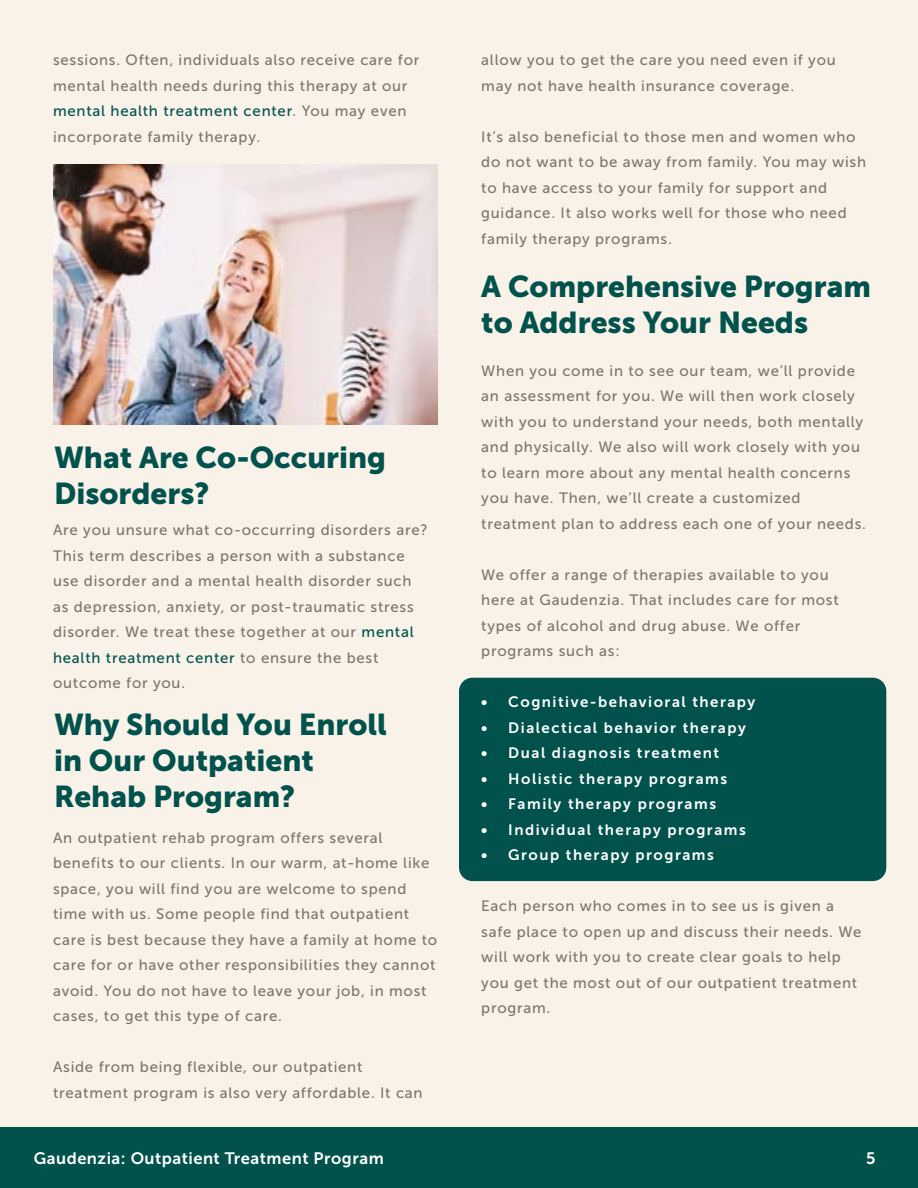
<style>
.page{position:relative;width:918px;height:1188px;background:#fff}
.page>*{position:absolute;margin:0;border:0;box-sizing:border-box;transform-origin:0 0}
.t1{font:30px/36px "Museo Sans 900";color:#01524d}
.t2{font:16.5px "Museo Sans 700";letter-spacing:.03em;color:#fff}
.t3{font:15px/25.5px "Museo Sans 500";letter-spacing:.05em;color:#7c766b}
.t4{font:15px "Museo Sans 700";letter-spacing:.1em;color:#fff}
.s1{color:#01524d}
</style>
<div class="page">
<div style="left:0;top:0;width:918px;height:1150px;background:#f8f2e8"></div>
<div style="left:0;top:1128px;width:918px;height:60px;background:#01524d"></div>
<img style="left:53px;top:165px;width:384px;height:260px">
<div style="left:459px;top:678px;width:427px;height:203px;background:#01524d;border-radius:14px"></div>
<p class="t3" style="left:53px;top:47px;width:368px">sessions. Often, individuals also receive care for mental health needs during this therapy at our <span class="s1">mental health treatment center</span>. You may even incorporate family therapy.</p>
<h1 class="t1" style="left:54px;top:439px;width:334px">What Are Co-Occuring<br>Disorders?</h1>
<p class="t3" style="left:53px;top:517px;width:376px">Are you unsure what co-occurring disorders are?<br>This term describes a person with a substance use disorder and a mental health disorder such as depression, anxiety, or post-traumatic stress disorder. We treat these together at our <span class="s1">mental health treatment center</span> to ensure the best outcome for you.</p>
<h1 class="t1" style="left:54px;top:707px;width:334px">Why Should You Enroll in Our Outpatient<br>Rehab Program?</h1>
<p class="t3" style="left:53px;top:825px;width:386px">An outpatient rehab program offers several benefits to our clients. In our warm, at-home like space, you will find you are welcome to spend time with us. Some people find that outpatient care is best because they have a family at home to care for or have other responsibilities they cannot avoid. You do not have to leave your job, in most cases, to get this type of care.</p>
<p class="t3" style="left:53px;top:1054px;width:371px">Aside from being flexible, our outpatient treatment program is also very affordable. It can</p>
<p class="t3" style="left:481px;top:47px;width:356px">allow you to get the care you need even if you may not have health insurance coverage.</p>
<p class="t3" style="left:481px;top:124px;width:386px">It’s also beneficial to those men and women who do not want to be away from family. You may wish to have access to your family for support and guidance. It also works well for those who need family therapy programs.</p>
<h1 class="t1" style="left:481px;top:269px;width:391px">A Comprehensive Program to Address Your Needs</h1>
<p class="t3" style="left:481px;top:358px;width:386px">When you come in to see our team, we’ll provide an assessment for you. We will then work closely with you to understand your needs, both mentally and physically. We also will work closely with you to learn more about any mental health concerns you have. Then, we’ll create a customized treatment plan to address each one of your needs.</p>
<p class="t3" style="left:481px;top:562px;width:359px">We offer a range of therapies available to you here at Gaudenzia. That includes care for most types of alcohol and drug abuse. We offer programs such as:</p>
<p class="t4" style="left:481px;top:694px;width:276px">• Cognitive-behavioral therapy</p>
<p class="t4" style="left:481px;top:719px;width:266px">• Dialectical behavior therapy</p>
<p class="t4" style="left:481px;top:745px;width:239px">• Dual diagnosis treatment</p>
<p class="t4" style="left:481px;top:770px;width:247px">• Holistic therapy programs</p>
<p class="t4" style="left:481px;top:796px;width:236px">• Family therapy programs</p>
<p class="t4" style="left:481px;top:821px;width:266px">• Individual therapy programs</p>
<p class="t4" style="left:481px;top:847px;width:234px">• Group therapy programs</p>
<p class="t3" style="left:481px;top:893px;width:382px">Each person who comes in to see us is given a safe place to open up and discuss their needs. We will work with you to create clear goals to help you get the most out of our outpatient treatment program.</p>
<p class="t2" style="left:34px;top:1149px;width:351px">Gaudenzia: Outpatient Treatment Program</p>
<p class="t2" style="left:866px;top:1149px;width:11px">5</p>
</div>
